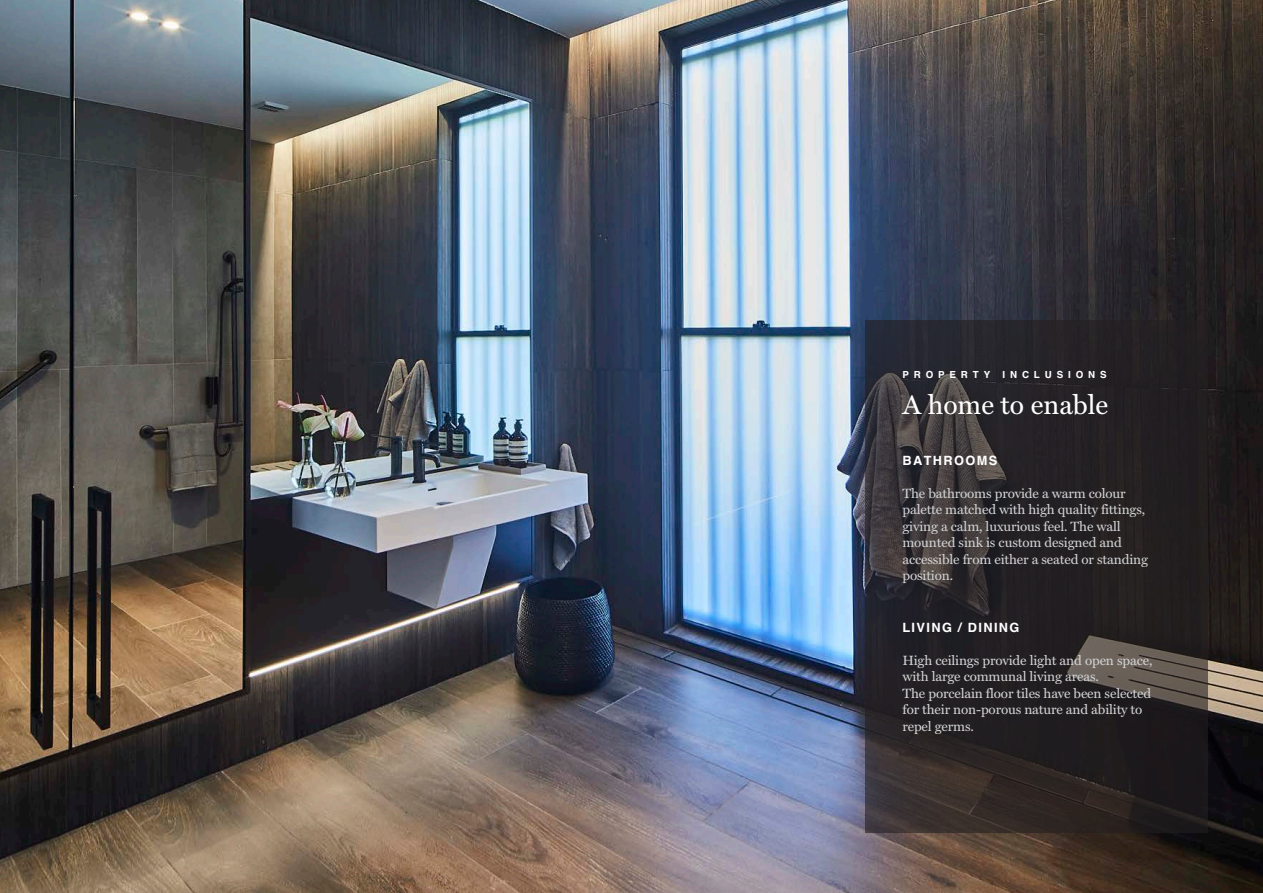
<style>
.page{position:relative;width:1263px;height:893px;background:#fff}
.page>*{position:absolute;margin:0;border:0;box-sizing:border-box;transform-origin:0 0}
.Main_Top_Title{font:27px "Miller Text";color:#fff}
.Paragraph_Style_Whit{font:13.5px/16.5px "Miller Text";letter-spacing:-.01em;color:#d1d2d4}
.Paragraph_Heading{font:700 12.75px "Schulbuch Nord";letter-spacing:.11em;color:#fff}
.title_gold{font:700 9.75px "Schulbuch Nord";letter-spacing:.5em;color:#fff}
</style>
<div class="page">
<img style="left:0;top:0;width:1262px;height:893px">
<svg style="left:865px;top:320px;width:343px;height:513px;background:#2a2729"></svg>
<hr style="left:1262px;top:0;width:1px;height:893px;background:#d1d2d4">
<p class="title_gold" style="left:902px;top:368px;width:89px">PROPERTY</p>
<p class="title_gold" style="left:1002px;top:368px;width:106px">INCLUSIONS</p>
<p class="Main_Top_Title" style="left:902px;top:389px;width:207px">A home to enable</p>
<p class="Paragraph_Heading" style="left:902px;top:452px;width:96px">BATHROOMS</p>
<p class="Paragraph_Style_Whit" style="left:902px;top:485px;width:247px">The bathrooms provide a warm colour palette matched with high quality fittings, giving a calm, luxurious feel. The wall mounted sink is custom designed and accessible from either a seated or standing position.</p>
<p class="Paragraph_Heading" style="left:902px;top:619px;width:119px">LIVING / DINING</p>
<p class="Paragraph_Style_Whit" style="left:902px;top:652px;width:251px">High ceilings provide light and open space, with large communal living areas.</p>
<p class="Paragraph_Style_Whit" style="left:902px;top:685px;width:250px">The porcelain floor tiles have been selected for their non-porous nature and ability to repel germs.</p>
</div>
